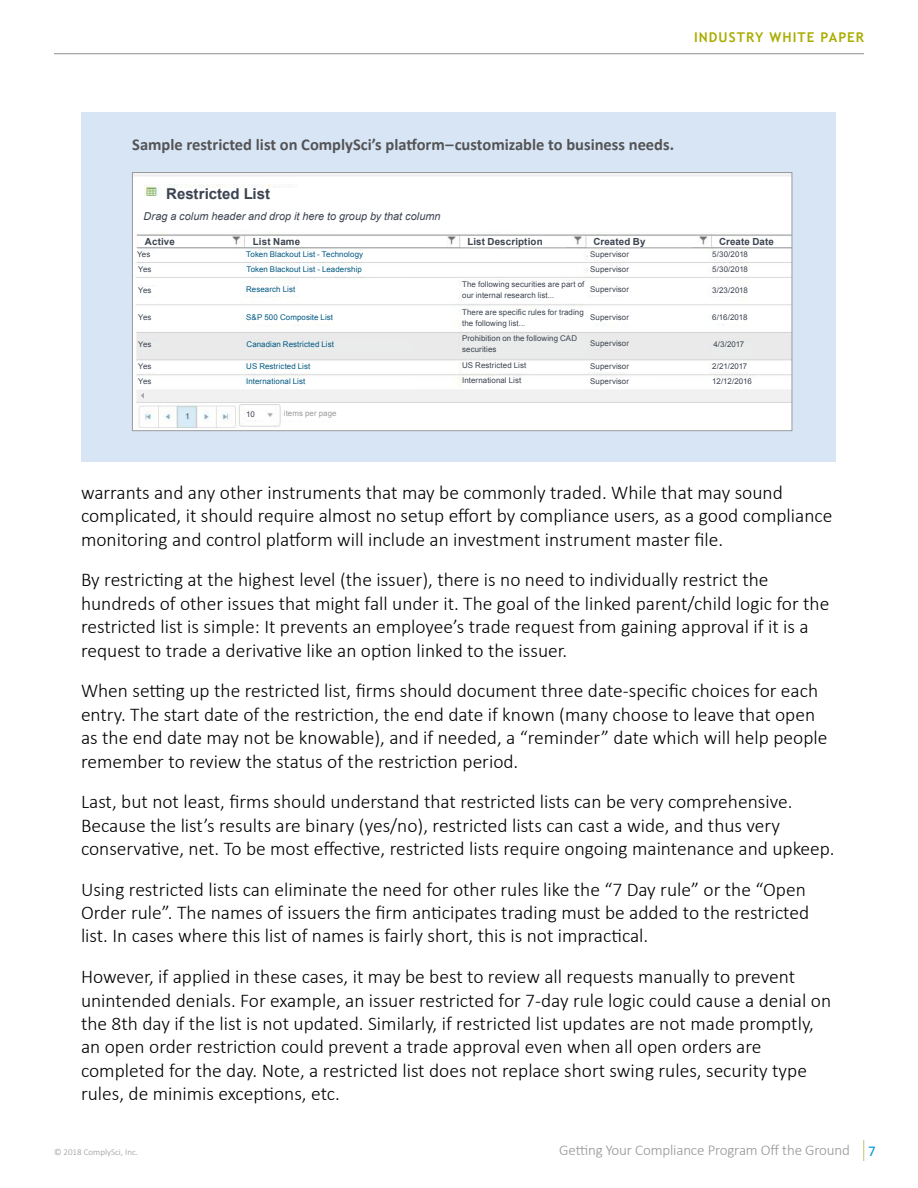
<style>
.page{position:relative;width:918px;height:1188px;background:#fff}
.page>*{position:absolute;margin:0;border:0;box-sizing:border-box;transform-origin:0 0}
.t1{font:300 19.5px/23.4px "Calibri";color:#000}
.t2{font:700 16.5px "Calibri";color:#545456}
.t3{font:300 15px "Calibri";letter-spacing:-.01em;color:#939598}
.Body_Copy_1{font:700 15px "Arial";color:#3c4350}
.t4{font:700 13.5px "Trebuchet MS";letter-spacing:.08em;color:#aaad00}
.Body_Copy_1-2{font:italic 10.95px "Arial";letter-spacing:.005em;color:#3c4350}
.Body_Copy_1-3{font:700 9.75px "Arial";letter-spacing:.015em;color:#3c4350}
.t5{font:300 9px "Calibri";color:#939598}
.Body_Copy_1-4{font:7.95px/10.9px "Arial";letter-spacing:.01em;color:#3c4350}
.Body_Copy_1-5{font:7.95px "Arial";letter-spacing:.01em;color:#005982}
.Body_Copy_1-6{font:7.95px "Arial";letter-spacing:.01em;color:#999b9e}
.s1{font-weight:400;color:#0096d6}
</style>
<div class="page">
<svg style="left:863px;top:1140px;width:1px;height:21px"></svg>
<hr style="left:54px;top:53px;width:810px;height:1px;background:#000">
<div style="left:82px;top:112px;width:754px;height:350px;background:#d7e5f5"></div>
<img style="left:134px;top:174px;width:656px;height:255px">
<div style="left:132px;top:172px;width:660px;height:259px;border:1px solid #999b9e"></div>
<div style="left:588px;top:252px;width:68px;height:8px;background:#fff"></div>
<div style="left:588px;top:266px;width:68px;height:9px;background:#fff"></div>
<div style="left:588px;top:286px;width:68px;height:9px;background:#fff"></div>
<div style="left:588px;top:314px;width:68px;height:9px;background:#fff"></div>
<div style="left:588px;top:340px;width:68px;height:9px;background:#eaeaea"></div>
<div style="left:588px;top:363px;width:68px;height:9px;background:#fff"></div>
<div style="left:588px;top:378px;width:68px;height:9px;background:#fff"></div>
<div style="left:712px;top:252px;width:69px;height:8px;background:#fff"></div>
<div style="left:712px;top:266px;width:69px;height:9px;background:#fff"></div>
<div style="left:712px;top:288px;width:69px;height:8px;background:#fff"></div>
<div style="left:712px;top:314px;width:69px;height:9px;background:#fff"></div>
<div style="left:713px;top:342px;width:38px;height:13px;background:#eaebeb"></div>
<div style="left:712px;top:363px;width:69px;height:9px;background:#fff"></div>
<div style="left:712px;top:378px;width:69px;height:8px;background:#fff"></div>
<div style="left:462px;top:281px;width:126px;height:21px;background:#fff"></div>
<div style="left:462px;top:309px;width:126px;height:22px;background:#fff"></div>
<div style="left:462px;top:335px;width:126px;height:22px;background:#eaebeb"></div>
<div style="left:462px;top:363px;width:126px;height:10px;background:#fff"></div>
<div style="left:462px;top:377px;width:126px;height:11px;background:#fff"></div>
<div style="left:137px;top:251px;width:19px;height:8px;background:#fff"></div>
<div style="left:138px;top:266px;width:19px;height:8px;background:#fff"></div>
<div style="left:138px;top:287px;width:19px;height:8px;background:#fff"></div>
<div style="left:138px;top:314px;width:19px;height:8px;background:#fff"></div>
<div style="left:138px;top:363px;width:19px;height:8px;background:#fff"></div>
<div style="left:138px;top:378px;width:19px;height:8px;background:#fff"></div>
<div style="left:138px;top:342px;width:19px;height:8px;background:#eaebeb"></div>
<div style="left:144px;top:212px;width:344px;height:18px;background:#fff"></div>
<div style="left:166px;top:188px;width:251px;height:13px;background:#fff"></div>
<div style="left:138px;top:237px;width:83px;height:8px;background:#fff"></div>
<div style="left:246px;top:237px;width:181px;height:8px;background:#fff"></div>
<div style="left:461px;top:238px;width:104px;height:10px;background:#fff"></div>
<div style="left:587px;top:238px;width:104px;height:10px;background:#fff"></div>
<div style="left:246px;top:252px;width:126px;height:9px;background:#fff"></div>
<div style="left:246px;top:267px;width:167px;height:9px;background:#fff"></div>
<div style="left:246px;top:286px;width:167px;height:10px;background:#fff"></div>
<div style="left:246px;top:314px;width:167px;height:9px;background:#fff"></div>
<div style="left:247px;top:342px;width:166px;height:9px;background:#eaebeb"></div>
<div style="left:246px;top:364px;width:167px;height:9px;background:#fff"></div>
<div style="left:246px;top:378px;width:167px;height:9px;background:#fff"></div>
<div style="left:246px;top:412px;width:19px;height:8px;background:#fff"></div>
<div style="left:284px;top:411px;width:99px;height:10px;background:#fff"></div>
<hr style="left:137px;top:235px;width:655px;height:1px;background:#999b9e">
<hr style="left:137px;top:248px;width:655px;height:1px;background:#999b9e">
<div style="left:712px;top:238px;width:69px;height:8px;background:#fff"></div>
<p class="t4" style="left:694px;top:29px;width:172px">INDUSTRY WHITE PAPER</p>
<p class="t2" style="left:132px;top:134px;width:543px">Sample restricted list on ComplySci’s platform–customizable to business needs.</p>
<p class="Body_Copy_1" style="left:166px;top:184px;width:105px">Restricted List</p>
<p class="Body_Copy_1-3" style="left:145px;top:235px;width:31px">Active</p>
<p class="Body_Copy_1-3" style="left:253px;top:235px;width:49px">List Name</p>
<p class="Body_Copy_1-3" style="left:467px;top:235px;width:77px">List Description</p>
<p class="Body_Copy_1-3" style="left:593px;top:235px;width:54px">Created By</p>
<p class="Body_Copy_1-5" style="left:246px;top:249px;width:118px">Token Blackout List - Technology</p>
<p class="Body_Copy_1-5" style="left:246px;top:264px;width:117px">Token Blackout List - Leadership</p>
<p class="Body_Copy_1-5" style="left:246px;top:284px;width:50px">Research List</p>
<p class="Body_Copy_1-5" style="left:246px;top:312px;width:88px">S&amp;P 500 Composite List</p>
<p class="Body_Copy_1-5" style="left:247px;top:339px;width:89px">Canadian Restricted List</p>
<p class="Body_Copy_1-5" style="left:246px;top:361px;width:66px">US Restricted List</p>
<p class="Body_Copy_1-5" style="left:246px;top:376px;width:61px">International List</p>
<p class="Body_Copy_1-4" style="left:246px;top:409px;width:10px">10</p>
<p class="Body_Copy_1-6" style="left:284px;top:408px;width:54px">items per page</p>
<p class="Body_Copy_1-2" style="left:144px;top:209px;width:299px">Drag a colum header and drop it here to group by that column</p>
<p class="Body_Copy_1-4" style="left:137px;top:249px;width:15px">Yes</p>
<p class="Body_Copy_1-4" style="left:138px;top:263px;width:15px">Yes</p>
<p class="Body_Copy_1-4" style="left:138px;top:285px;width:15px">Yes</p>
<p class="Body_Copy_1-4" style="left:138px;top:312px;width:15px">Yes</p>
<p class="Body_Copy_1-4" style="left:590px;top:249px;width:40px">Supervisor</p>
<p class="Body_Copy_1-4" style="left:590px;top:264px;width:40px">Supervisor</p>
<p class="Body_Copy_1-4" style="left:590px;top:284px;width:40px">Supervisor</p>
<p class="Body_Copy_1-4" style="left:590px;top:312px;width:40px">Supervisor</p>
<p class="Body_Copy_1-4" style="left:590px;top:338px;width:40px">Supervisor</p>
<p class="Body_Copy_1-4" style="left:590px;top:361px;width:40px">Supervisor</p>
<p class="Body_Copy_1-4" style="left:590px;top:376px;width:40px">Supervisor</p>
<p class="Body_Copy_1-4" style="left:462px;top:278px;width:124px">The following securities are part of our internal research list...</p>
<p class="Body_Copy_1-4" style="left:462px;top:307px;width:123px">There are specific rules for trading the following list...</p>
<p class="Body_Copy_1-4" style="left:462px;top:333px;width:116px">Prohibition on the following CAD securities</p>
<p class="Body_Copy_1-4" style="left:462px;top:360px;width:66px">US Restricted List</p>
<p class="Body_Copy_1-4" style="left:462px;top:375px;width:61px">International List</p>
<p class="Body_Copy_1-4" style="left:138px;top:339px;width:15px">Yes</p>
<p class="Body_Copy_1-4" style="left:138px;top:361px;width:15px">Yes</p>
<p class="Body_Copy_1-4" style="left:138px;top:375px;width:15px">Yes</p>
<p class="Body_Copy_1-3" style="left:719px;top:235px;width:57px">Create Date</p>
<p class="Body_Copy_1-4" style="left:712px;top:249px;width:37px">5/30/2018</p>
<p class="Body_Copy_1-4" style="left:712px;top:264px;width:37px">5/30/2018</p>
<p class="Body_Copy_1-4" style="left:712px;top:285px;width:37px">3/23/2018</p>
<p class="Body_Copy_1-4" style="left:712px;top:312px;width:37px">6/16/2018</p>
<p class="Body_Copy_1-4" style="left:713px;top:339px;width:33px">4/3/2017</p>
<p class="Body_Copy_1-4" style="left:712px;top:361px;width:37px">2/21/2017</p>
<p class="Body_Copy_1-4" style="left:712px;top:375px;width:41px">12/12/2016</p>
<p class="t1" style="left:81px;top:481px;width:753px">warrants and any other instruments that may be commonly traded. While that may sound complicated, it should require almost no setup effort by compliance users, as a good compliance monitoring and control platform will include an investment instrument master file.</p>
<p class="t1" style="left:81px;top:568px;width:750px">By restricting at the highest level (the issuer), there is no need to individually restrict the hundreds of other issues that might fall under it. The goal of the linked parent/child logic for the restricted list is simple: It prevents an employee’s trade request from gaining approval if it is a request to trade a derivative like an option linked to the issuer.</p>
<p class="t1" style="left:81px;top:679px;width:748px">When setting up the restricted list, firms should document three date-specific choices for each entry. The start date of the restriction, the end date if known (many choose to leave that open as the end date may not be knowable), and if needed, a “reminder” date which will help people remember to review the status of the restriction period.</p>
<p class="t1" style="left:81px;top:790px;width:755px">Last, but not least, firms should understand that restricted lists can be very comprehensive.<br>Because the list’s results are binary (yes/no), restricted lists can cast a wide, and thus very conservative, net. To be most effective, restricted lists require ongoing maintenance and upkeep.</p>
<p class="t1" style="left:81px;top:877px;width:730px">Using restricted lists can eliminate the need for other rules like the “7 Day rule” or the “Open<br>Order rule”. The names of issuers the firm anticipates trading must be added to the restricted list. In cases where this list of names is fairly short, this is not impractical.</p>
<p class="t1" style="left:81px;top:965px;width:752px">However, if applied in these cases, it may be best to review all requests manually to prevent unintended denials. For example, an issuer restricted for 7-day rule logic could cause a denial on the 8th day if the list is not updated. Similarly, if restricted list updates are not made promptly, an open order restriction could prevent a trade approval even when all open orders are completed for the day. Note, a restricted list does not replace short swing rules, security type rules, de minimis exceptions, etc.</p>
<p class="t5" style="left:54px;top:1147px;width:86px">© 2018 ComplySci, Inc.</p>
<p class="t3" style="left:559px;top:1141px;width:318px">Getting Your Compliance Program Off the Ground <span class="s1">7</span></p>
</div>
